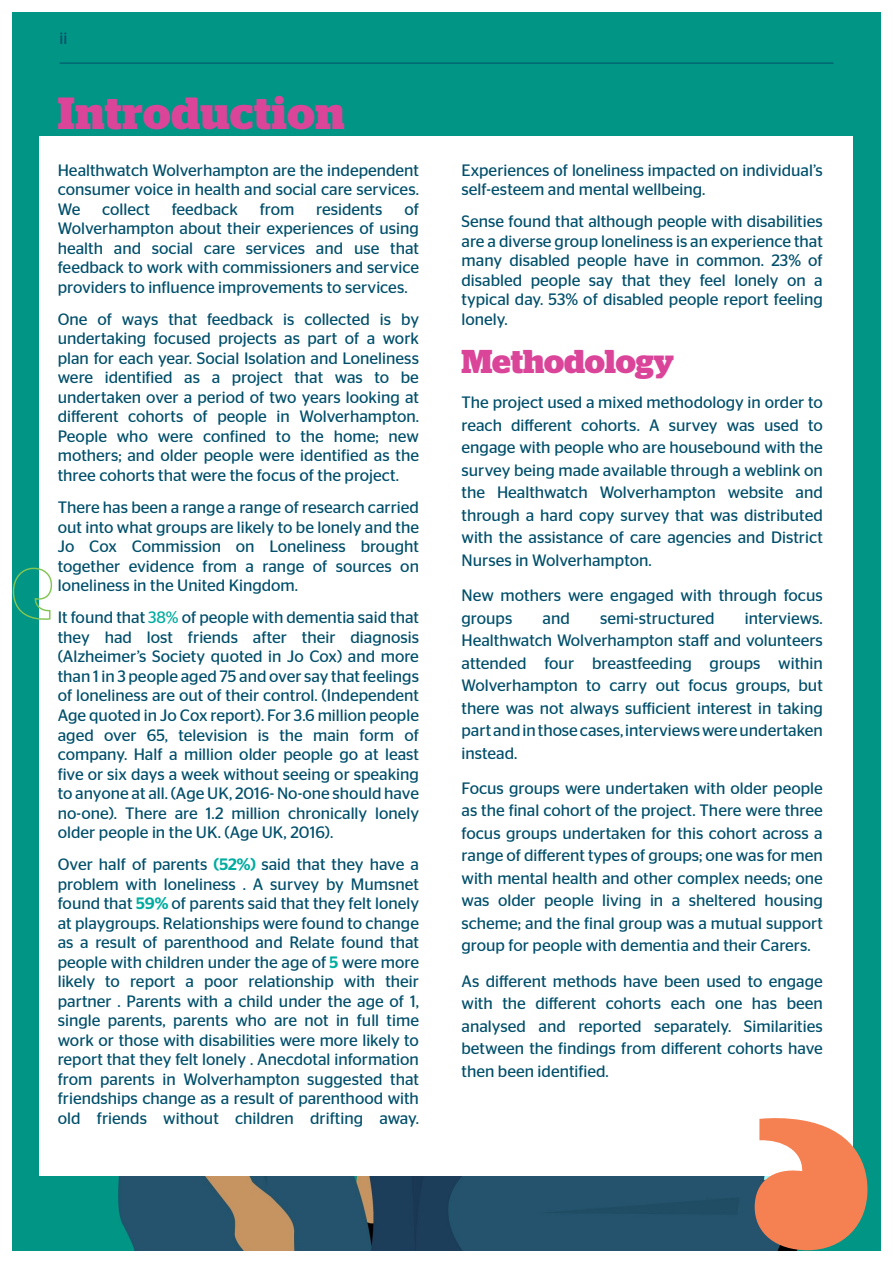
<style>
.page{position:relative;width:893px;height:1263px;background:#fff}
.page>*{position:absolute;margin:0;border:0;box-sizing:border-box;transform-origin:0 0}
.Heading_1_-_Main_tit{font:700 45px "Stag";letter-spacing:.015em;color:#da4599}
.Normal_-_Body_Copy{font:700 33px "Stag";letter-spacing:-.005em;color:#da4599}
.Normal_-_Body_Copy-2{font:16.5px/19.5px "Stag Sans";color:#004f6b;text-align:justify}
.s1{color:#00aca0}
.s2{font-weight:500;color:#00aca0}
</style>
<div class="page">
<img style="left:13px;top:13px;width:867px;height:1237px">
<hr style="left:60px;top:63px;width:773px;height:1px;background:#004f6b">
<div style="left:39px;top:136px;width:814px;height:1039px;background:#fff"></div>
<svg style="left:12px;top:567px;width:41px;height:54px"></svg>
<svg style="left:755px;top:1117px;width:113px;height:133px;background:#d89270"></svg>
<p class="Normal_-_Body_Copy-2" style="left:60px;top:28px;width:9px">ii</p>
<p class="Heading_1_-_Main_tit" style="left:58px;top:87px;width:288px">Introduction</p>
<p class="Normal_-_Body_Copy-2" style="left:58px;top:160px;width:363px">Healthwatch Wolverhampton are the independent consumer voice in health and social care services.<br>We</p>
<p class="Normal_-_Body_Copy-2" style="left:58px;top:199px;width:363px;text-indent:347px">of Wolverhampton about their experiences of using health and social care services and use that feedback to work with commissioners and service providers to influence improvements to services.</p>
<p class="Normal_-_Body_Copy-2" style="left:58px;top:309px;width:363px">One of ways that feedback is collected is by undertaking focused projects as part of a work plan for each year. Social Isolation and Loneliness were identified as a project that was to be undertaken over a period of two years looking at different cohorts of people in Wolverhampton.<br>People who were confined to the home; new mothers; and older people were identified as the three cohorts that were the focus of the project.</p>
<p class="Normal_-_Body_Copy-2" style="left:58px;top:498px;width:363px">There has been a range a range of research carried out into what groups are likely to be lonely and the Jo Cox Commission on Loneliness brought together evidence from a range of sources on loneliness in the United Kingdom.</p>
<p class="Normal_-_Body_Copy-2" style="left:58px;top:608px;width:363px">It found that <span class="s1">38%</span> of people with dementia said that they had lost friends after their diagnosis (Alzheimer’s Society quoted in Jo Cox) and more than 1 in 3 people aged 75 and over say that feelings of loneliness are out of their control. (Independent Age quoted in Jo Cox report). For 3.6 million people aged over 65, television is the main form of company. Half a million older people go at least five or six days a week without seeing or speaking to anyone at all. (Age UK, 2016- No-one should have no-one). There are 1.2 million chronically lonely older people in the UK. (Age UK, 2016).</p>
<p class="Normal_-_Body_Copy-2" style="left:58px;top:855px;width:363px">Over half of parents <span class="s2">(52%)</span> said that they have a problem with loneliness . A survey by Mumsnet found that <span class="s2">59%</span> of parents said that they felt lonely at playgroups. Relationships were found to change as a result of parenthood and Relate found that people with children under the age of <span class="s2">5</span> were more likely to report a poor relationship with their partner . Parents with a child under the age of 1, single parents, parents who are not in full time work or those with disabilities were more likely to report that they felt lonely . Anecdotal information from parents in Wolverhampton suggested that friendships change as a result of parenthood with old friends without children drifting away.</p>
<p class="Normal_-_Body_Copy-2" style="left:102px;top:199px;width:49px">collect</p>
<p class="Normal_-_Body_Copy-2" style="left:172px;top:199px;width:68px">feedback</p>
<p class="Normal_-_Body_Copy-2" style="left:260px;top:199px;width:36px">from</p>
<p class="Normal_-_Body_Copy-2" style="left:316px;top:199px;width:68px">residents</p>
<p class="Normal_-_Body_Copy-2" style="left:462px;top:160px;width:363px">Experiences of loneliness impacted on individual’s self-esteem and mental wellbeing.</p>
<p class="Normal_-_Body_Copy-2" style="left:462px;top:212px;width:363px">Sense found that although people with disabilities are a diverse group loneliness is an experience that many disabled people have in common. 23% of disabled people say that they feel lonely on a typical day. 53% of disabled people report feeling lonely.</p>
<p class="Normal_-_Body_Copy" style="left:462px;top:342px;width:214px">Methodology</p>
<p class="Normal_-_Body_Copy-2" style="left:462px;top:391px;width:363px;line-height:22.5px">The project used a mixed methodology in order to reach different cohorts. A survey was used to engage with people who are housebound with the survey being made available through a weblink on the Healthwatch Wolverhampton website and through a hard copy survey that was distributed with the assistance of care agencies and District Nurses in Wolverhampton.</p>
<p class="Normal_-_Body_Copy-2" style="left:462px;top:584px;width:363px;line-height:22.5px">New mothers were engaged with through focus groups</p>
<p class="Normal_-_Body_Copy-2" style="left:543px;top:608px;width:29px">and</p>
<p class="Normal_-_Body_Copy-2" style="left:600px;top:608px;width:116px">semi-structured</p>
<p class="Normal_-_Body_Copy-2" style="left:462px;top:606px;width:363px;line-height:22.5px;text-indent:283px">interviews.<br>Healthwatch Wolverhampton staff and volunteers attended four breastfeeding groups within Wolverhampton to carry out focus groups, but there was not always sufficient interest in taking part and in those cases, interviews were undertaken instead.</p>
<p class="Normal_-_Body_Copy-2" style="left:462px;top:777px;width:363px;line-height:22.5px">Focus groups were undertaken with older people as the final cohort of the project. There were three focus groups undertaken for this cohort across a range of different types of groups; one was for men with mental health and other complex needs; one was older people living in a sheltered housing scheme; and the final group was a mutual support group for people with dementia and their Carers.</p>
<p class="Normal_-_Body_Copy-2" style="left:462px;top:969px;width:363px;line-height:22.5px">As different methods have been used to engage with the different cohorts each one has been analysed and reported separately. Similarities between the findings from different cohorts have then been identified.</p>
</div>
